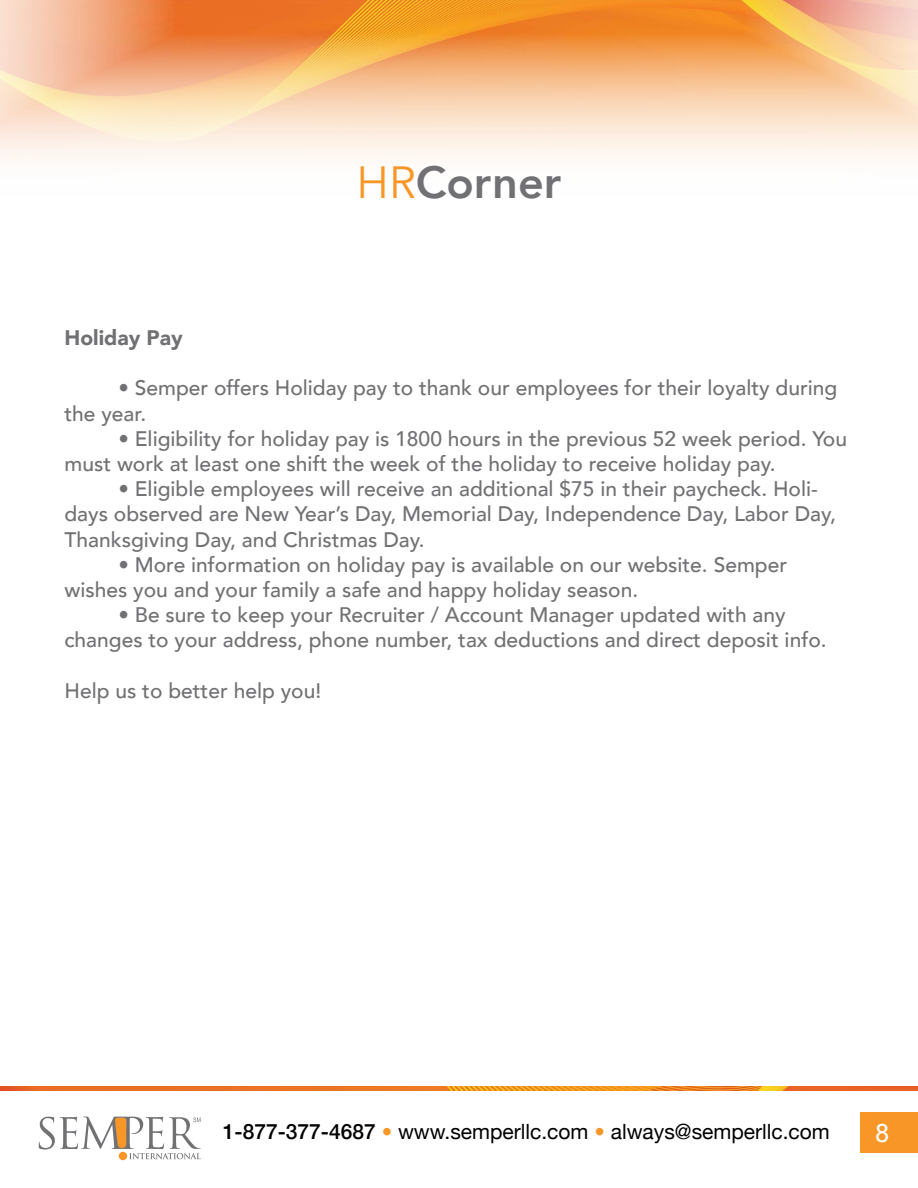
<style>
.page{position:relative;width:918px;height:1188px;background:#fff}
.page>*{position:absolute;margin:0;border:0;box-sizing:border-box;transform-origin:0 0}
.t1{font:800 45px "Avenir";color:#717073}
.t2{font:500 25.5px "Avenir";color:#fff}
.t3{font:500 21px/25.2px "Avenir";color:#717073}
.t4{font:21px "Helvetica Neue";color:#000}
.t5{font:900 21px "Avenir";color:#717073}
.s1{font-weight:400;color:#f89728}
.s2{font-weight:500}
.s3{font-weight:500;color:#f89728}
</style>
<div class="page">
<img style="left:0;top:0;width:918px;height:160px">
<svg style="left:39px;top:1117px;width:162px;height:42px"></svg>
<div style="left:860px;top:1112px;width:58px;height:41px;background:#f89728"></div>
<img style="left:0;top:1086px;width:918px;height:4px">
<h1 class="t1" style="left:357px;top:148px;width:206px"><span class="s1">HR</span>Corner</h1>
<p class="t5" style="left:64px;top:320px;width:120px">Holiday Pay</p>
<p class="t3" style="left:64px;top:374px;width:774px;text-indent:54px">• Semper offers Holiday pay to thank our employees for their loyalty during the year.</p>
<p class="t3" style="left:64px;top:425px;width:784px;text-indent:54px">• Eligibility for holiday pay is 1800 hours in the previous 52 week period. You must work at least one shift the week of the holiday to receive holiday pay.</p>
<p class="t3" style="left:64px;top:475px;width:773px;text-indent:54px">• Eligible employees will receive an additional $75 in their paycheck. Holi&shy;days observed are New Year’s Day, Memorial Day, Independence Day, Labor Day,<br>Thanksgiving Day, and Christmas Day.</p>
<p class="t3" style="left:64px;top:551px;width:724px;text-indent:54px">• More information on holiday pay is available on our website. Semper wishes you and your family a safe and happy holiday season.</p>
<p class="t3" style="left:64px;top:601px;width:764px;text-indent:54px">• Be sure to keep your Recruiter / Account Manager updated with any changes to your address, phone number, tax deductions and direct deposit info.</p>
<p class="t3" style="left:64px;top:677px;width:258px">Help us to better help you!</p>
<p class="t4" style="left:223px;top:1117px;width:608px"><span class="s2">1-877-377-4687</span> <span class="s3">•</span> www.semperllc.com <span class="s3">•</span> always@semperllc.com</p>
<p class="t2" style="left:875px;top:1111px;width:16px">8</p>
</div>
